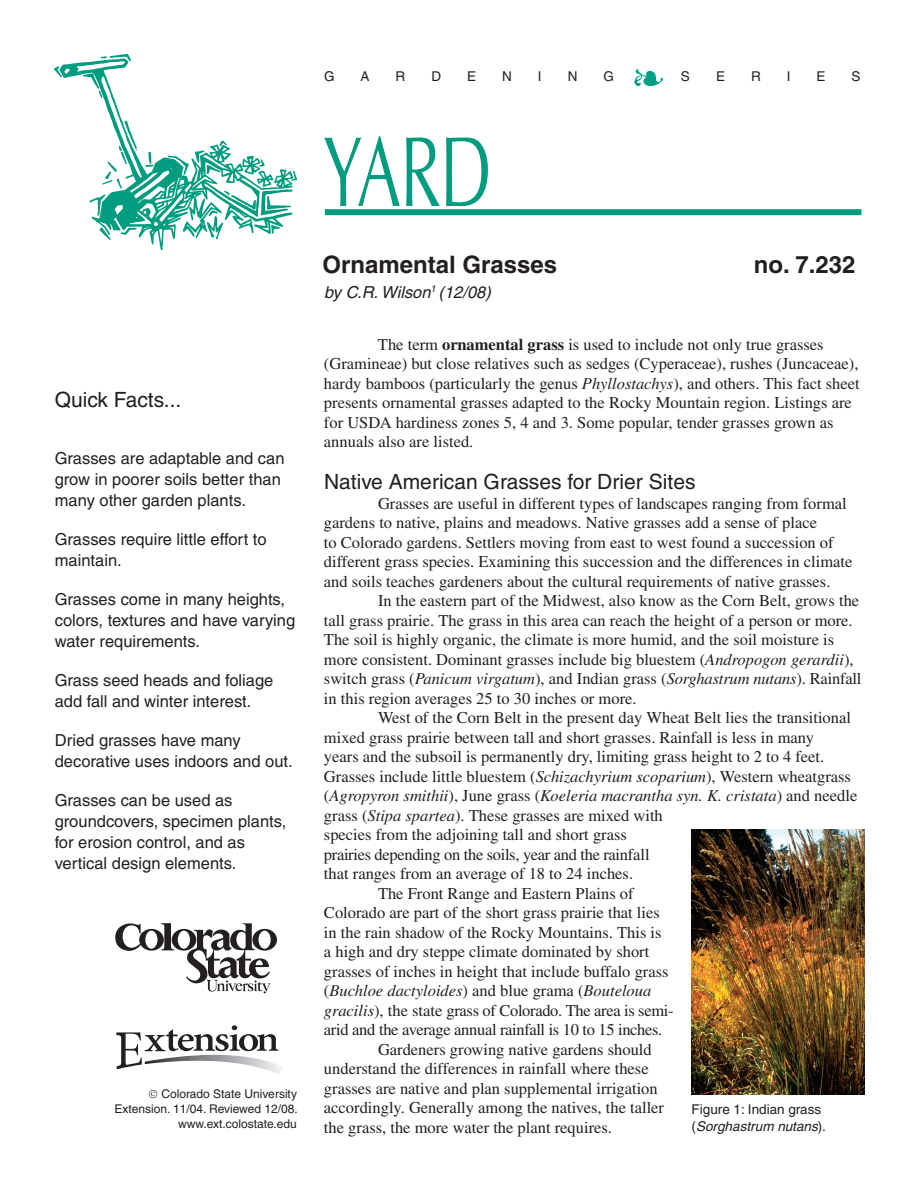
<style>
.page{position:relative;width:918px;height:1188px;background:#fff}
.page>*{position:absolute;margin:0;border:0;box-sizing:border-box;transform-origin:0 0}
.t1{font:100.5px "Zapf Humanist 601 BT";color:#009c7f;scale:.67 1}
.t2{font:700 24px "Helvetica";color:#231f20}
.t3{font:21px "Helvetica";color:#231f20}
.t4{font:16.5px/19.5px "Times";color:#231f20}
.t5{font:16.5px/21px "Helvetica";color:#231f20}
.t6{font:16.5px "Times";letter-spacing:-.02em;color:#231f20}
.t7{font:italic 16.5px "Times";color:#231f20}
.t8{font:italic 16.5px "Helvetica";color:#231f20}
.t9{font:13.5px/16.5px "Helvetica";color:#231f20}
.t10{font:12px/15px "Helvetica";color:#231f20;text-align:right}
.s1{font-weight:700}
.s2{font-style:italic}
.s3{font-style:normal}
</style>
<div class="page">
<img style="left:54px;top:54px;width:243px;height:196px">
<div style="left:325px;top:209px;width:536px;height:6px;background:#009c7f"></div>
<img style="left:634px;top:69px;width:29px;height:17px">
<svg style="left:116px;top:1025px;width:165px;height:49px"></svg>
<svg style="left:115px;top:923px;width:162px;height:71px"></svg>
<img style="left:692px;top:829px;width:172px;height:265px">
<p class="t3" style="left:55px;top:387px;width:128px">Quick Facts...</p>
<p class="t5" style="left:55px;top:447px;width:231px">Grasses are adaptable and can grow in poorer soils better than many other garden plants.</p>
<p class="t5" style="left:55px;top:528px;width:213px">Grasses require little effort to maintain.</p>
<p class="t5" style="left:55px;top:589px;width:242px">Grasses come in many heights, colors, textures and have varying water requirements.</p>
<p class="t5" style="left:55px;top:670px;width:220px">Grass seed heads and foliage add fall and winter interest.</p>
<p class="t5" style="left:55px;top:730px;width:239px">Dried grasses have many decorative uses indoors and out.</p>
<p class="t5" style="left:55px;top:790px;width:233px">Grasses can be used as groundcovers, specimen plants, for erosion control, and as vertical design elements.</p>
<p class="t10" style="left:114px;top:1087px;width:185px">Colorado State University<br>Extension. 11/04. Reviewed 12/08. www.ext.colostate.edu</p>
<p class="t9" style="left:324px;top:68px;width:12px">G</p>
<p class="t9" style="left:361px;top:68px;width:11px">A</p>
<p class="t9" style="left:396px;top:68px;width:11px">R</p>
<p class="t9" style="left:431px;top:68px;width:11px">D</p>
<p class="t9" style="left:467px;top:68px;width:11px">E</p>
<p class="t9" style="left:502px;top:68px;width:11px">N</p>
<p class="t9" style="left:538px;top:68px;width:5px">I</p>
<p class="t9" style="left:568px;top:68px;width:11px">N</p>
<p class="t9" style="left:604px;top:68px;width:12px">G</p>
<p class="t9" style="left:681px;top:68px;width:11px">S</p>
<p class="t9" style="left:716px;top:68px;width:11px">E</p>
<p class="t9" style="left:751px;top:68px;width:11px">R</p>
<p class="t9" style="left:787px;top:68px;width:5px">I</p>
<p class="t9" style="left:817px;top:68px;width:11px">E</p>
<p class="t9" style="left:852px;top:68px;width:11px">S</p>
<h1 class="t1" style="left:325px;top:109px;width:250px">YARD</h1>
<h2 class="t2" style="left:322px;top:250px;width:236px">Ornamental Grasses</h2>
<h2 class="t2" style="left:754px;top:250px;width:103px">no. 7.232</h2>
<p class="t8" style="left:324px;top:282px;width:168px">by C.R. Wilson<sup>1</sup> (12/08)</p>
<p class="t4" style="left:324px;top:334px;width:537px;text-indent:54px">The term <span class="s1">ornamental grass</span> is used to include not only true grasses (Gramineae) but close relatives such as sedges (Cyperaceae), rushes (Juncaceae), hardy bamboos (particularly the genus <span class="s2">Phyllostachys</span>), and others. This fact sheet presents ornamental grasses adapted to the Rocky Mountain region. Listings are for USDA hardiness zones 5, 4 and 3. Some popular, tender grasses grown as annuals also are listed.</p>
<p class="t3" style="left:324px;top:470px;width:373px">Native American Grasses for Drier Sites</p>
<p class="t4" style="left:324px;top:493px;width:530px;text-indent:54px">Grasses are useful in different types of landscapes ranging from formal gardens to native, plains and meadows. Native grasses add a sense of place<br>to Colorado gardens. Settlers moving from east to west found a succession of different grass species. Examining this succession and the differences in climate and soils teaches gardeners about the cultural requirements of native grasses.</p>
<p class="t4" style="left:324px;top:591px;width:539px;text-indent:54px">In the eastern part of the Midwest, also know as the Corn Belt, grows the tall grass prairie. The grass in this area can reach the height of a person or more.<br>The soil is highly organic, the climate is more humid, and the soil moisture is more consistent. Dominant grasses include big bluestem (<span class="s2">Andropogon gerardii</span>), switch grass (<span class="s2">Panicum virgatum</span>), and Indian grass (<span class="s2">Sorghastrum nutans</span>). Rainfall in this region averages 25 to 30 inches or more.</p>
<p class="t4" style="left:378px;top:708px;width:475px">West of the Corn Belt in the present day Wheat Belt lies the transitional</p>
<p class="t4" style="left:324px;top:727px;width:492px">mixed grass prairie between tall and short grasses. Rainfall is less in many</p>
<p class="t4" style="left:324px;top:747px;width:502px">years and the subsoil is permanently dry, limiting grass height to 2 to 4 feet.</p>
<p class="t4" style="left:324px;top:766px;width:529px">Grasses include little bluestem (<span class="s2">Schizachyrium scoparium</span>), Western wheatgrass</p>
<p class="t7" style="left:324px;top:787px;width:535px"><span class="s3">(</span>Agropyron smithii<span class="s3">), June grass (</span>Koeleria macrantha syn. K. cristata<span class="s3">) and needle</span></p>
<p class="t4" style="left:324px;top:805px;width:340px">grass (<span class="s2">Stipa spartea</span>). These grasses are mixed with</p>
<p class="t4" style="left:324px;top:825px;width:304px">species from the adjoining tall and short grass</p>
<p class="t6" style="left:324px;top:845px;width:327px">prairies depending on the soils, year and the rainfall</p>
<p class="t4" style="left:324px;top:864px;width:311px">that ranges from an average of 18 to 24 inches.</p>
<p class="t4" style="left:378px;top:883px;width:257px">The Front Range and Eastern Plains of</p>
<p class="t4" style="left:324px;top:903px;width:337px">Colorado are part of the short grass prairie that lies</p>
<p class="t4" style="left:324px;top:922px;width:339px">in the rain shadow of the Rocky Mountains. This is</p>
<p class="t4" style="left:324px;top:942px;width:327px">a high and dry steppe climate dominated by short</p>
<p class="t4" style="left:324px;top:961px;width:346px">grasses of inches in height that include buffalo grass</p>
<p class="t7" style="left:324px;top:982px;width:329px"><span class="s3">(</span>Buchloe dactyloides<span class="s3">) and blue grama (</span>Bouteloua</p>
<p class="t6" style="left:324px;top:1001px;width:351px"><span class="s2">gracilis</span>), the state grass of Colorado. The area is semi-</p>
<p class="t6" style="left:324px;top:1020px;width:340px">arid and the average annual rainfall is 10 to 15 inches.</p>
<p class="t4" style="left:378px;top:1039px;width:275px">Gardeners growing native gardens should</p>
<p class="t4" style="left:324px;top:1059px;width:326px">understand the differences in rainfall where these</p>
<p class="t4" style="left:324px;top:1078px;width:335px">grasses are native and plan supplemental irrigation</p>
<p class="t4" style="left:324px;top:1098px;width:342px">accordingly. Generally among the natives, the taller</p>
<p class="t4" style="left:324px;top:1117px;width:290px">the grass, the more water the plant requires.</p>
<p class="t9" style="left:692px;top:1101px;width:136px">Figure 1: Indian grass (<span class="s2">Sorghastrum nutans</span>).</p>
</div>
